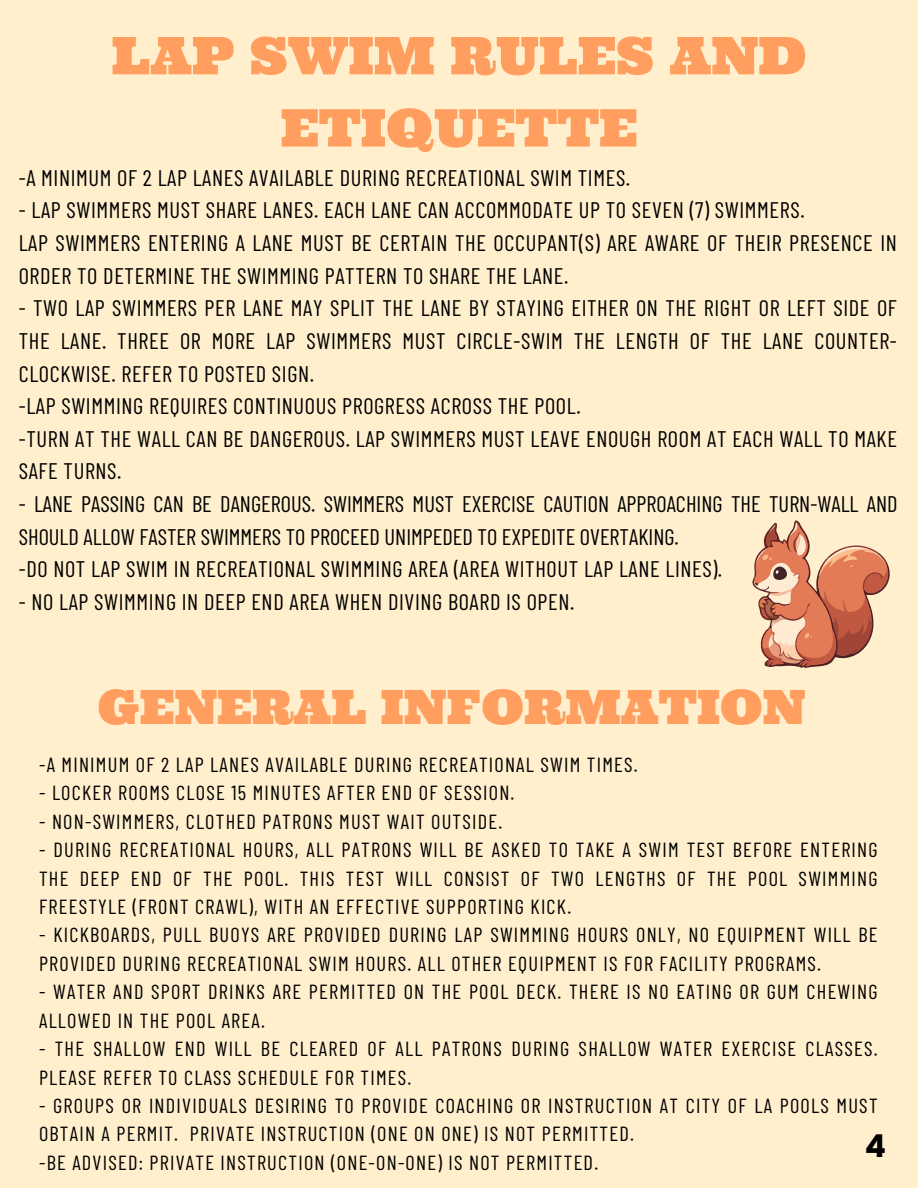
<style>
.page{position:relative;width:918px;height:1188px;background:#ffefcd}
.page>*{position:absolute;margin:0;border:0;box-sizing:border-box;transform-origin:0 0}
.t1{font:51.9px/72.2px "Ultra";color:#ff9e5e;text-align:center}
.t2{font:47.25px "Ultra";color:#ff9e5e}
.t3{font:31.5px "Poppins";color:#000}
.t4{font:22.5px/32.7px "Barlow Condensed";letter-spacing:.025em;color:#000}
.t5{font:22.5px/32.7px "Barlow Condensed";color:#000}
.t6{font:20.4px/28.3px "Barlow Condensed";letter-spacing:.06em;color:#000}
</style>
<div class="page">
<svg style="left:752px;top:520px;width:138px;height:148px"></svg>
<p class="t1" style="left:112px;top:19px;width:696px">LAP SWIM RULES AND<br>ETIQUETTE</p>
<p class="t4" style="left:19px;top:161px;width:613px">-A MINIMUM OF 2 LAP LANES AVAILABLE DURING RECREATIONAL SWIM TIMES.</p>
<p class="t4" style="left:19px;top:193px;width:787px">- LAP SWIMMERS MUST SHARE LANES. EACH LANE CAN ACCOMMODATE UP TO SEVEN (7) SWIMMERS.</p>
<p class="t4" style="left:19px;top:226px;width:880px">LAP SWIMMERS ENTERING A LANE MUST BE CERTAIN THE OCCUPANT(S) ARE AWARE OF THEIR PRESENCE IN<br>ORDER TO DETERMINE THE SWIMMING PATTERN TO SHARE THE LANE.</p>
<p class="t4" style="left:19px;top:291px;width:880px;text-align:justify">- TWO LAP SWIMMERS PER LANE MAY SPLIT THE LANE BY STAYING EITHER ON THE RIGHT OR LEFT SIDE OF THE LANE. THREE OR MORE LAP SWIMMERS MUST CIRCLE-SWIM THE LENGTH OF THE LANE COUNTER-CLOCKWISE. REFER TO POSTED SIGN.</p>
<p class="t4" style="left:19px;top:389px;width:563px">-LAP SWIMMING REQUIRES CONTINUOUS PROGRESS ACROSS THE POOL.</p>
<p class="t4" style="left:19px;top:422px;width:880px">-TURN AT THE WALL CAN BE DANGEROUS. LAP SWIMMERS MUST LEAVE ENOUGH ROOM AT EACH WALL TO MAKE<br>SAFE TURNS.</p>
<p class="t5" style="left:19px;top:487px;width:880px">- LANE PASSING CAN BE DANGEROUS. SWIMMERS MUST EXERCISE CAUTION APPROACHING THE TURN-WALL AND<br>SHOULD ALLOW FASTER SWIMMERS TO PROCEED UNIMPEDED TO EXPEDITE OVERTAKING.</p>
<p class="t4" style="left:19px;top:552px;width:705px">-DO NOT LAP SWIM IN RECREATIONAL SWIMMING AREA (AREA WITHOUT LAP LANE LINES).</p>
<p class="t4" style="left:19px;top:585px;width:557px">- NO LAP SWIMMING IN DEEP END AREA WHEN DIVING BOARD IS OPEN.</p>
<p class="t2" style="left:98px;top:676px;width:709px">GENERAL INFORMATION</p>
<h1 class="t6" style="left:39px;top:750px;width:600px">-A MINIMUM OF 2 LAP LANES AVAILABLE DURING RECREATIONAL SWIM TIMES.</h1>
<p class="t6" style="left:39px;top:778px;width:477px">- LOCKER ROOMS CLOSE 15 MINUTES AFTER END OF SESSION.</p>
<p class="t6" style="left:39px;top:806px;width:465px">- NON-SWIMMERS, CLOTHED PATRONS MUST WAIT OUTSIDE.</p>
<p class="t6" style="left:39px;top:835px;width:840px;text-align:justify">- DURING RECREATIONAL HOURS, ALL PATRONS WILL BE ASKED TO TAKE A SWIM TEST BEFORE ENTERING THE DEEP END OF THE POOL. THIS TEST WILL CONSIST OF TWO LENGTHS OF THE POOL SWIMMING FREESTYLE (FRONT CRAWL), WITH AN EFFECTIVE SUPPORTING KICK.</p>
<p class="t6" style="left:39px;top:920px;width:840px">- KICKBOARDS, PULL BUOYS ARE PROVIDED DURING LAP SWIMMING HOURS ONLY, NO EQUIPMENT WILL BE<br>PROVIDED DURING RECREATIONAL SWIM HOURS. ALL OTHER EQUIPMENT IS FOR FACILITY PROGRAMS.</p>
<p class="t6" style="left:39px;top:977px;width:840px">- WATER AND SPORT DRINKS ARE PERMITTED ON THE POOL DECK. THERE IS NO EATING OR GUM CHEWING<br>ALLOWED IN THE POOL AREA.</p>
<p class="t6" style="left:39px;top:1034px;width:840px">- THE SHALLOW END WILL BE CLEARED OF ALL PATRONS DURING SHALLOW WATER EXERCISE CLASSES.<br>PLEASE REFER TO CLASS SCHEDULE FOR TIMES.</p>
<p class="t6" style="left:39px;top:1091px;width:840px">- GROUPS OR INDIVIDUALS DESIRING TO PROVIDE COACHING OR INSTRUCTION AT CITY OF LA POOLS MUST<br>OBTAIN A PERMIT. PRIVATE INSTRUCTION (ONE ON ONE) IS NOT PERMITTED.</p>
<p class="t6" style="left:39px;top:1147px;width:561px">-BE ADVISED: PRIVATE INSTRUCTION (ONE-ON-ONE) IS NOT PERMITTED.</p>
<h1 class="t3" style="left:865px;top:1128px;width:23px">4</h1>
</div>
